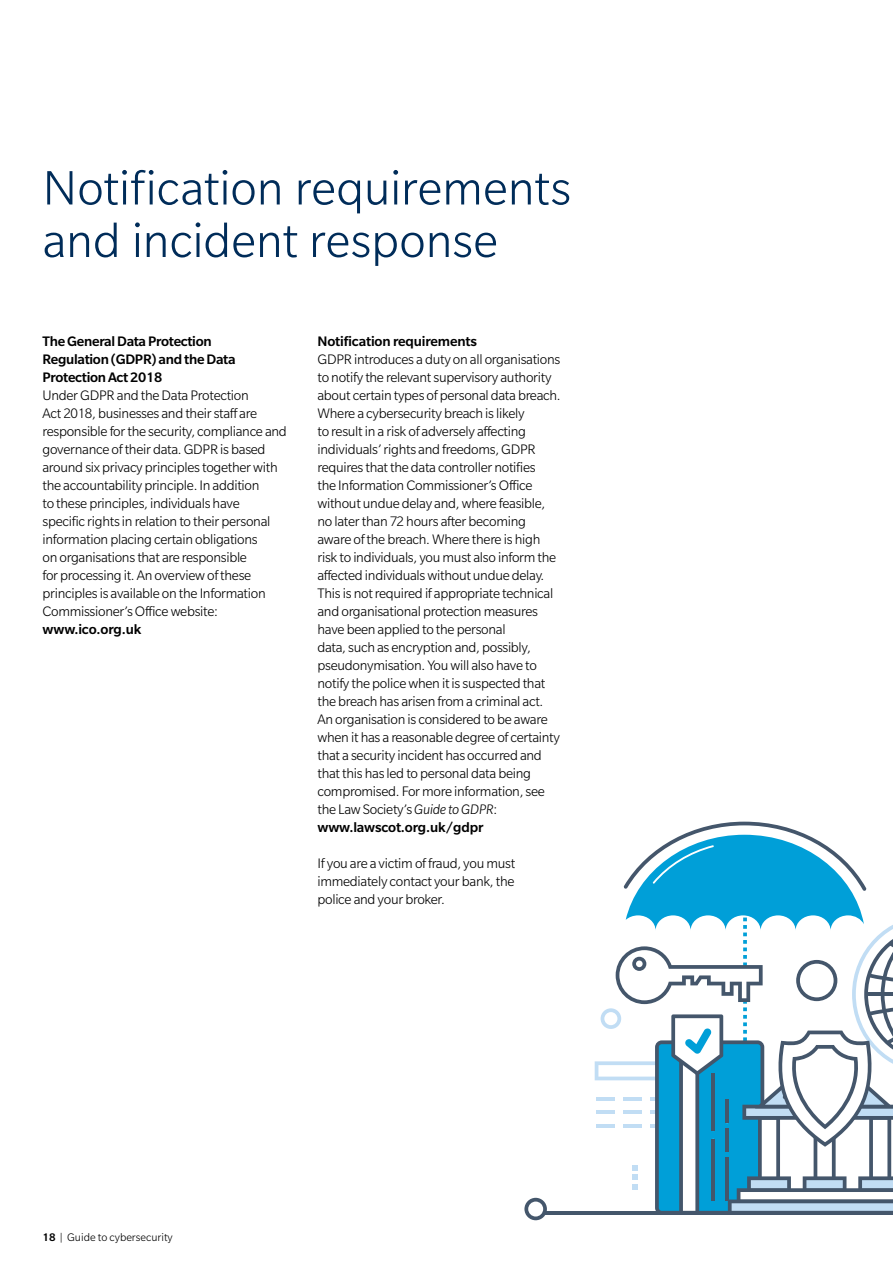
<style>
.page{position:relative;width:893px;height:1263px;background:#fff}
.page>*{position:absolute;margin:0;border:0;box-sizing:border-box;transform-origin:0 0}
.Page_ID{font:300 52.5px/52.5px "Slate Std";color:#002c59}
.body_sans_slate_no_i{font:300 15px/18px "Slate Std";letter-spacing:-.02em;color:#000}
.body_sans_slate_no_i-2{font:500 15px/18px "Slate Std";letter-spacing:-.02em;color:#000}
.t1{font:300 12px "Slate Std";color:#000}
.s1{font-weight:500}
.s2{font-style:italic}
</style>
<div class="page">
<hr style="left:536px;top:1211px;width:357px;height:3px;background:#44566b">
<svg style="left:524px;top:1198px;width:23px;height:22px"></svg>
<svg style="left:595px;top:822px;width:298px;height:389px"></svg>
<p class="Page_ID" style="left:43px;top:161px;width:530px">Notification requirements and incident response</p>
<p class="body_sans_slate_no_i-2" style="left:43px;top:332px;width:195px">The General Data Protection<br>Regulation (GDPR) and the Data<br>Protection Act 2018</p>
<p class="body_sans_slate_no_i" style="left:43px;top:386px;width:246px">Under GDPR and the Data Protection<br>Act 2018, businesses and their staff are responsible for the security, compliance and governance of their data. GDPR is based around six privacy principles together with the accountability principle. In addition<br>to these principles, individuals have<br>specific rights in relation to their personal information placing certain obligations<br>on organisations that are responsible<br>for processing it. An overview of these principles is available on the Information Commissioner’s Office website: <span class="s1">www.ico.org.uk</span></p>
<p class="body_sans_slate_no_i-2" style="left:317px;top:332px;width:161px">Notification requirements</p>
<p class="body_sans_slate_no_i" style="left:317px;top:350px;width:245px">GDPR introduces a duty on all organisations to notify the relevant supervisory authority about certain types of personal data breach.<br>Where a cybersecurity breach is likely<br>to result in a risk of adversely affecting individuals’ rights and freedoms, GDPR requires that the data controller notifies<br>the Information Commissioner’s Office without undue delay and, where feasible, no later than 72 hours after becoming aware of the breach. Where there is high risk to individuals, you must also inform the affected individuals without undue delay.<br>This is not required if appropriate technical and organisational protection measures have been applied to the personal<br>data, such as encryption and, possibly, pseudonymisation. You will also have to notify the police when it is suspected that the breach has arisen from a criminal act.<br>An organisation is considered to be aware when it has a reasonable degree of certainty that a security incident has occurred and that this has led to personal data being compromised. For more information, see the Law Society’s <span class="s2">Guide to GDPR</span>: <span class="s1">www.lawscot.org.uk/gdpr</span></p>
<p class="body_sans_slate_no_i" style="left:317px;top:854px;width:199px;text-align:justify">If you are a victim of fraud, you must immediately contact your bank, the police and your broker.</p>
<p class="t1" style="left:43px;top:1231px;width:132px"><span class="s1">18</span> | Guide to cybersecurity</p>
</div>
